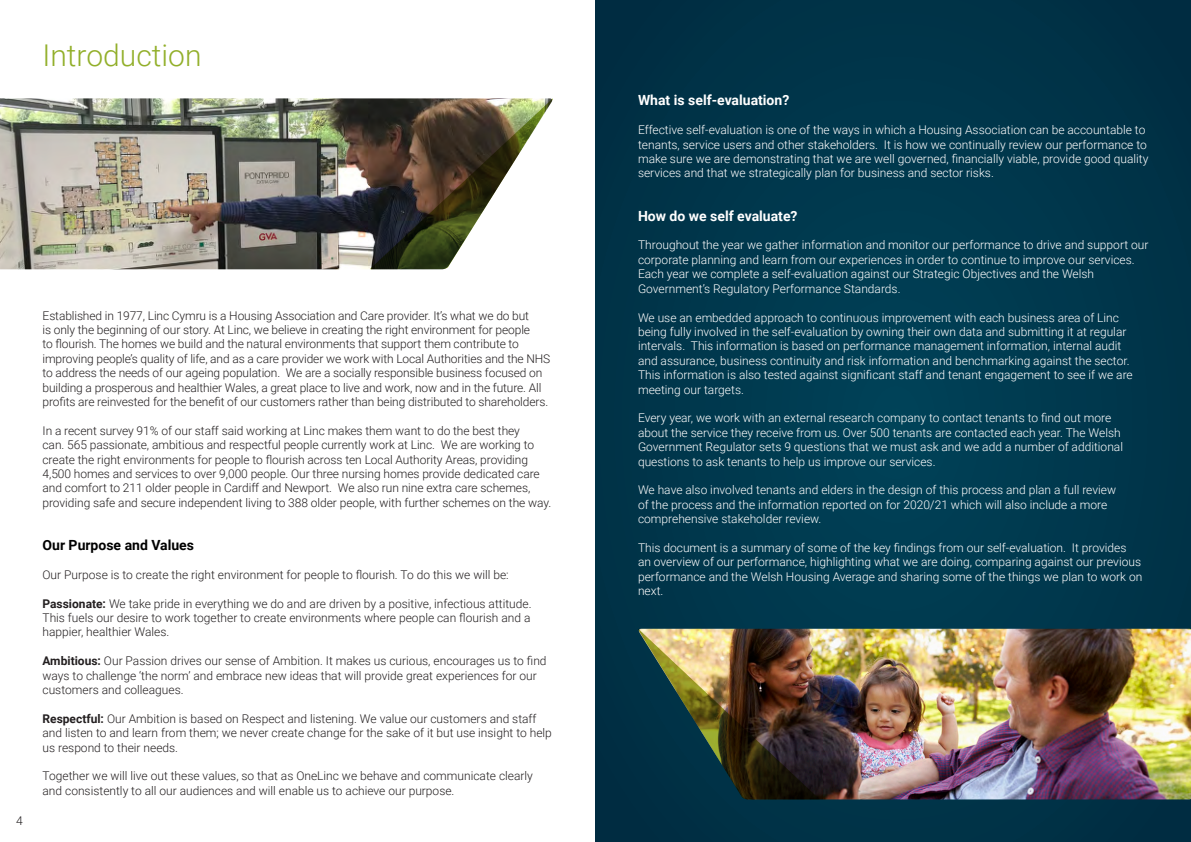
<style>
.page{position:relative;width:1191px;height:842px;background:#fff}
.page>*{position:absolute;margin:0;border:0;box-sizing:border-box;transform-origin:0 0}
.t1{font:300 30px "Roboto";color:#92af2a}
.t2{font:700 14px "Roboto";color:#fff}
.t3{font:700 14px "Roboto";color:#000001}
.t4{font:300 12px/14.4px "Roboto";letter-spacing:-.005em;color:#231f20}
.t5{font:300 12px/14.4px "Roboto";color:#fff}
.s1{font-weight:700}
</style>
<div class="page">
<div style="left:595px;top:0;width:596px;height:842px;background:#00364b"></div>
<img style="left:0;top:98px;width:370px;height:171px">
<svg style="left:370px;top:98px;width:183px;height:171px"></svg>
<img style="left:819px;top:629px;width:372px;height:170px">
<img style="left:638px;top:629px;width:181px;height:170px">
<p class="t1" style="left:43px;top:34px;width:160px">Introduction</p>
<p class="t4" style="left:16px;top:813px;width:8px">4</p>
<p class="t4" style="left:43px;top:308px;width:509px">Established in 1977, Linc Cymru is a Housing Association and Care provider. It’s what we do but<br>is only the beginning of our story. At Linc, we believe in creating the right environment for people<br>to flourish. The homes we build and the natural environments that support them contribute to improving people’s quality of life, and as a care provider we work with Local Authorities and the NHS to address the needs of our ageing population. We are a socially responsible business focused on building a prosperous and healthier Wales, a great place to live and work, now and in the future. All profits are reinvested for the benefit of our customers rather than being distributed to shareholders.</p>
<p class="t4" style="left:43px;top:423px;width:510px">In a recent survey 91% of our staff said working at Linc makes them want to do the best they<br>can. 565 passionate, ambitious and respectful people currently work at Linc. We are working to create the right environments for people to flourish across ten Local Authority Areas, providing 4,500 homes and services to over 9,000 people. Our three nursing homes provide dedicated care and comfort to 211 older people in Cardiff and Newport. We also run nine extra care schemes, providing safe and secure independent living to 388 older people, with further schemes on the way.</p>
<p class="t3" style="left:43px;top:535px;width:153px">Our Purpose and Values</p>
<p class="t4" style="left:43px;top:567px;width:468px">Our Purpose is to create the right environment for people to flourish. To do this we will be:</p>
<p class="t4" style="left:43px;top:596px;width:490px;text-align:justify"><span class="s1">Passionate:</span> We take pride in everything we do and are driven by a positive, infectious attitude.<br>This fuels our desire to work together to create environments where people can flourish and a happier, healthier Wales.</p>
<p class="t4" style="left:43px;top:653px;width:505px"><span class="s1">Ambitious:</span> Our Passion drives our sense of Ambition. It makes us curious, encourages us to find ways to challenge ‘the norm’ and embrace new ideas that will provide great experiences for our customers and colleagues.</p>
<p class="t4" style="left:43px;top:711px;width:511px"><span class="s1">Respectful:</span> Our Ambition is based on Respect and listening. We value our customers and staff and listen to and learn from them; we never create change for the sake of it but use insight to help us respond to their needs.</p>
<p class="t4" style="left:43px;top:768px;width:492px">Together we will live out these values, so that as OneLinc we behave and communicate clearly and consistently to all our audiences and will enable us to achieve our purpose.</p>
<p class="t2" style="left:638px;top:91px;width:153px">What is self-evaluation?</p>
<p class="t5" style="left:638px;top:122px;width:512px">Effective self-evaluation is one of the ways in which a Housing Association can be accountable to tenants, service users and other stakeholders. It is how we continually review our performance to make sure we are demonstrating that we are well governed, financially viable, provide good quality services and that we strategically plan for business and sector risks.</p>
<p class="t2" style="left:638px;top:206px;width:161px">How do we self evaluate?</p>
<p class="t5" style="left:638px;top:238px;width:512px">Throughout the year we gather information and monitor our performance to drive and support our corporate planning and learn from our experiences in order to continue to improve our services.</p>
<p class="t5" style="left:638px;top:266px;width:458px">Each year we complete a self-evaluation against our Strategic Objectives and the Welsh<br>Government’s Regulatory Performance Standards.</p>
<p class="t5" style="left:638px;top:310px;width:496px">We use an embedded approach to continuous improvement with each business area of Linc being fully involved in the self-evaluation by owning their own data and submitting it at regular intervals. This information is based on performance management information, internal audit and assurance, business continuity and risk information and benchmarking against the sector.<br>This information is also tested against significant staff and tenant engagement to see if we are meeting our targets.</p>
<p class="t5" style="left:638px;top:410px;width:486px">Every year, we work with an external research company to contact tenants to find out more about the service they receive from us. Over 500 tenants are contacted each year. The Welsh Government Regulator sets 9 questions that we must ask and we add a number of additional questions to ask tenants to help us improve our services.</p>
<p class="t5" style="left:638px;top:482px;width:479px">We have also involved tenants and elders in the design of this process and plan a full review of the process and the information reported on for 2020/21 which will also include a more comprehensive stakeholder review.</p>
<p class="t5" style="left:638px;top:540px;width:506px">This document is a summary of some of the key findings from our self-evaluation. It provides an overview of our performance, highlighting what we are doing, comparing against our previous performance and the Welsh Housing Average and sharing some of the things we plan to work on next.</p>
</div>
